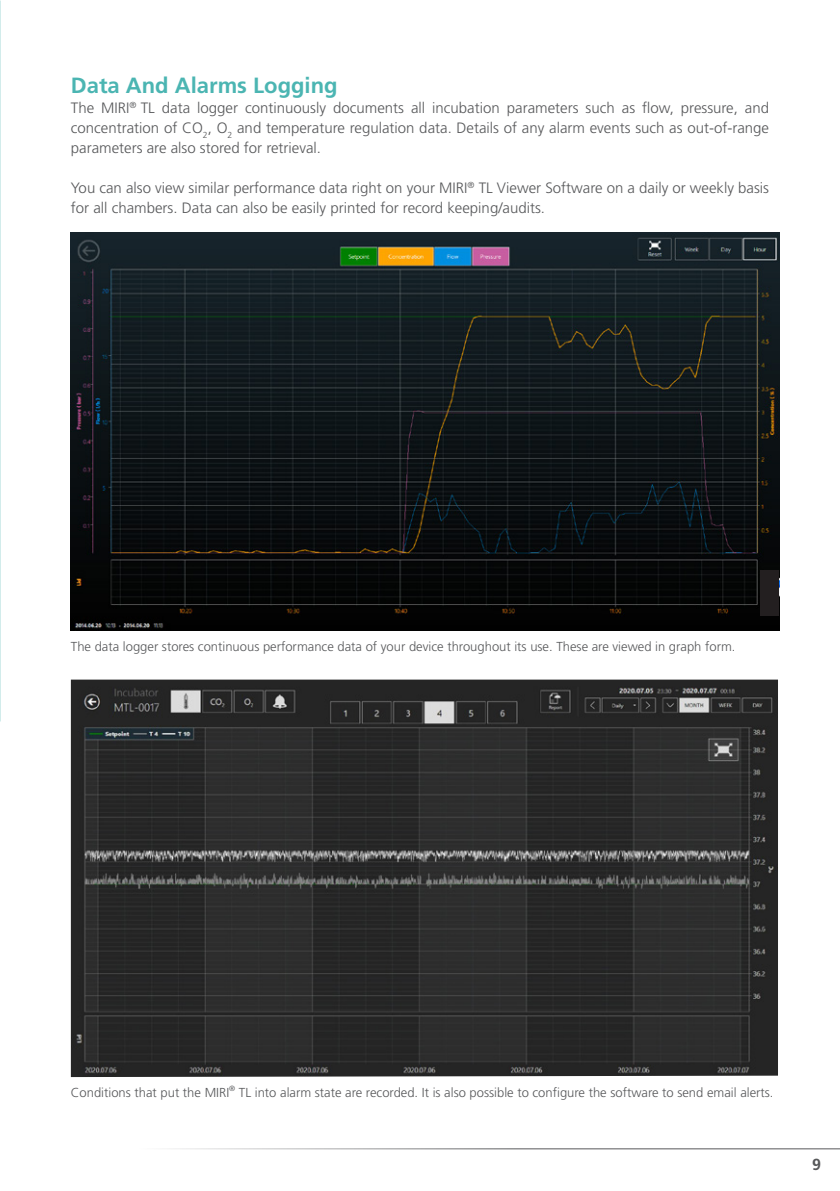
<style>
.page{position:relative;width:840px;height:1191px;background:#fff}
.page>*{position:absolute;margin:0;border:0;box-sizing:border-box;transform-origin:0 0}
.t1{font:700 22px "Frutiger LT Std";color:#4bb5b2}
.t2{font:700 16px "Frutiger LT Std";color:#57585a}
.t3{font:300 15px/20px "Frutiger LT Std";color:#57585a;text-align:justify}
.t4{font:300 13px "Frutiger LT Std";color:#57585a}
.t5{font:300 7.6px "Frutiger LT Std";color:#57585a}
</style>
<div class="page">
<hr style="left:89px;top:1148px;width:750px;height:1px;background:#57585a">
<img style="left:71px;top:232px;width:707px;height:398px">
<div style="left:759px;top:570px;width:19px;height:46px;background:#231f20"></div>
<img style="left:71px;top:679px;width:706px;height:398px">
<p class="t1" style="left:71px;top:72px;width:268px">Data And Alarms Logging</p>
<p class="t3" style="left:71px;top:98px;width:699px">The MIRI<sup>®</sup> TL data logger continuously documents all incubation parameters such as flow, pressure, and concentration of CO<sub>2</sub>, O<sub>2</sub> and temperature regulation data. Details of any alarm events such as out-of-range parameters are also stored for retrieval.</p>
<p class="t3" style="left:71px;top:178px;width:699px">You can also view similar performance data right on your MIRI<sup>®</sup> TL Viewer Software on a daily or weekly basis for all chambers. Data can also be easily printed for record keeping/audits.</p>
<p class="t4" style="left:71px;top:639px;width:665px">The data logger stores continuous performance data of your device throughout its use. These are viewed in graph form.</p>
<p class="t4" style="left:71px;top:1085px;width:160px">Conditions that put the MIRI</p>
<p class="t5" style="left:229px;top:1083px;width:8px">®</p>
<p class="t4" style="left:239px;top:1085px;width:536px">TL into alarm state are recorded. It is also possible to configure the software to send email alerts.</p>
<p class="t2" style="left:811px;top:1155px;width:10px">9</p>
</div>
